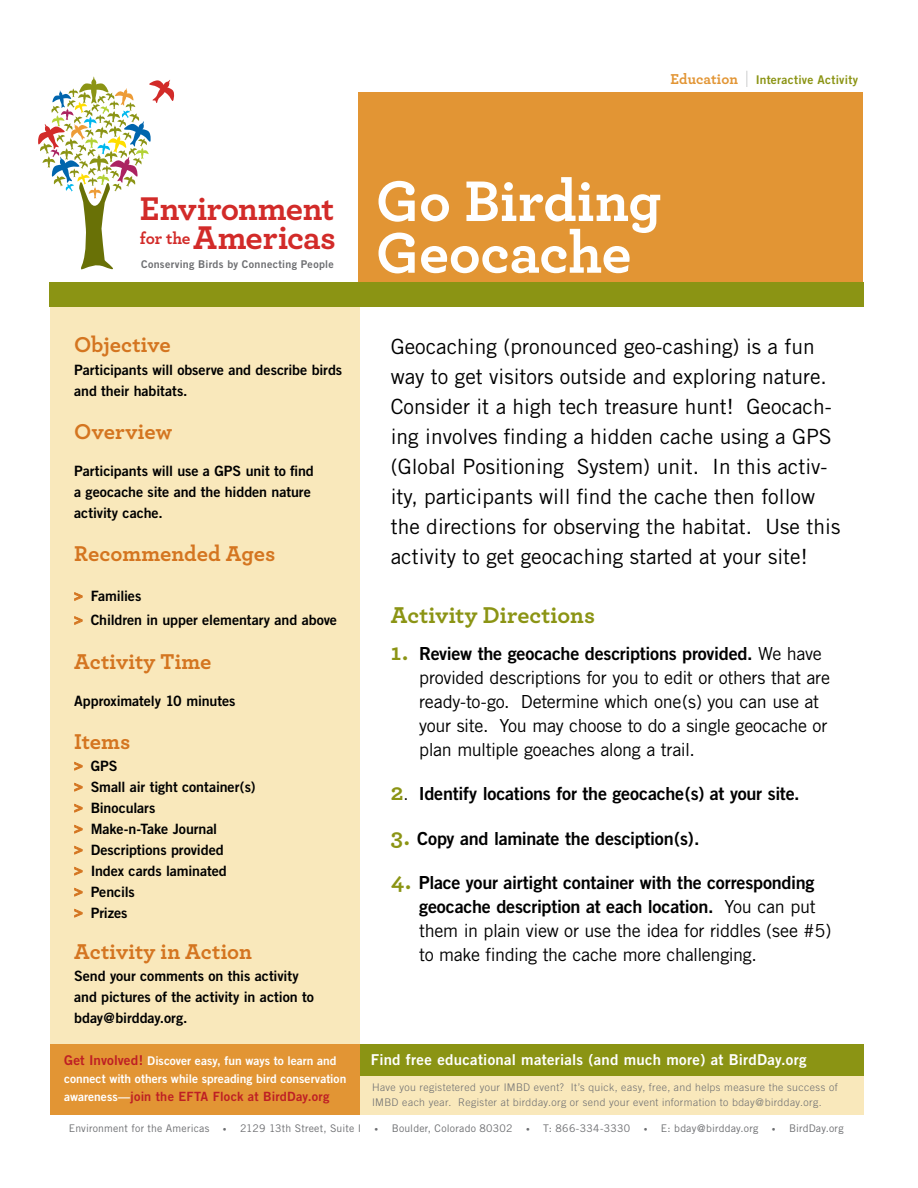
<style>
.page{position:relative;width:918px;height:1188px;background:#fff}
.page>*{position:absolute;margin:0;border:0;box-sizing:border-box;transform-origin:0 0}
.t1{font:700 60px/51.8px "Archer";letter-spacing:-.005em;color:#fff}
.t2{font:700 34.5px/29.7px "Archer";letter-spacing:-.025em;color:#d22b29}
.t3{font:700 24px "Archer";letter-spacing:.005em;color:#8b9414}
.t4{font:700 22.5px "Archer";color:#d47520}
.t5{font:21px/30px "Trade Gothic";color:#000}
.t6{font:18px/24px "Trade Gothic";letter-spacing:-.02em;color:#000}
.t7{font:18px/24px "Trade Gothic Bold Two";letter-spacing:-.015em;color:#000;text-align:right}
.t8{font:15px "Trade Gothic Bold Two";letter-spacing:.02em;color:#fff}
.t9{font:14.25px/21px "Trade Gothic Bold Two";letter-spacing:-.005em;color:#000}
.t10{font:12.75px "Trade Gothic Bold Two";letter-spacing:.02em;color:#be1f24}
.t11{font:12px/18px "Trade Gothic Bold Two";color:#fff}
.t12{font:12px "Trade Gothic Bold Two";letter-spacing:.02em;color:#8b9414}
.t13{font:10.65px "Trade Gothic Bold Two";letter-spacing:.03em;color:#6d6e71}
.t14{font:300 10.5px/15px "Trade Gothic";letter-spacing:.035em;color:#6d6e71}
.t15{font:10.5px "Trade Gothic";letter-spacing:.02em;color:#6d6e71}
.s1{font-family:"Archer";font-weight:700;font-size:15px;color:#e29534}
.s2{font-family:"Trade Gothic";font-weight:300;font-size:22.5px;color:#6d6e71}
.s3{font-size:17.25px}
.s4{color:#d47520}
.s5{font-size:13.5px;color:#be1f24}
.s6{font-size:12px;color:#fff}
.s7{font-family:"Archer";font-weight:700;font-size:24px;color:#8b9414}
.s8{font-family:"Trade Gothic"}
.s9{font-family:"Trade Gothic";font-size:16.5px}
.s10{font-size:7.5px}
</style>
<div class="page">
<div style="left:358px;top:92px;width:504px;height:202px;background:#e29534"></div>
<div style="left:359px;top:1075px;width:505px;height:40px;background:#f9e8bb"></div>
<div style="left:50px;top:307px;width:309px;height:796px;background:#f9e8bb"></div>
<svg style="left:74px;top:592px;width:9px;height:9px"></svg>
<svg style="left:74px;top:616px;width:9px;height:9px"></svg>
<svg style="left:74px;top:761px;width:9px;height:10px"></svg>
<svg style="left:74px;top:782px;width:9px;height:10px"></svg>
<svg style="left:74px;top:803px;width:9px;height:10px"></svg>
<svg style="left:74px;top:824px;width:9px;height:10px"></svg>
<svg style="left:74px;top:845px;width:9px;height:10px"></svg>
<svg style="left:74px;top:866px;width:9px;height:10px"></svg>
<svg style="left:74px;top:887px;width:9px;height:10px"></svg>
<svg style="left:74px;top:908px;width:9px;height:10px"></svg>
<div style="left:359px;top:1044px;width:505px;height:31px;background:#8b9414"></div>
<div style="left:50px;top:282px;width:814px;height:25px;background:#8b9414"></div>
<div style="left:50px;top:1044px;width:309px;height:70px;background:#e29534"></div>
<svg style="left:38px;top:77px;width:136px;height:192px"></svg>
<p class="t12" style="left:670px;top:72px;width:189px"><span class="s1">Education</span> <span class="s2">l</span> Interactive Activity</p>
<h2 class="t2" style="left:140px;top:191px;width:198px">Environment <span class="s3">for the</span> Americas</h2>
<p class="t13" style="left:141px;top:257px;width:194px">Conserving Birds by Connecting People</p>
<h3 class="t4" style="left:74px;top:327px;width:98px">Objective</h3>
<p class="t9" style="left:74px;top:359px;width:270px">Participants will observe and describe birds and their habitats.</p>
<h3 class="t4" style="left:74px;top:414px;width:100px">Overview</h3>
<p class="t9" style="left:74px;top:460px;width:241px">Participants will use a GPS unit to find a geocache site and the hidden nature activity cache.</p>
<h3 class="t4" style="left:74px;top:536px;width:203px">Recommended Ages</h3>
<p class="t9" style="left:74px;top:584px;width:264px;line-height:24px"><span class="s4">&gt;</span> Families<br><span class="s4">&gt;</span> Children in upper elementary and above</p>
<h3 class="t4" style="left:74px;top:643px;width:139px">Activity Time</h3>
<p class="t9" style="left:74px;top:690px;width:163px">Approximately 10 minutes</p>
<h3 class="t4" style="left:74px;top:724px;width:58px">Items</h3>
<p class="t9" style="left:74px;top:755px;width:183px"><span class="s4">&gt;</span> GPS<br><span class="s4">&gt;</span> Small air tight container(s) <span class="s4">&gt;</span> Binoculars<br><span class="s4">&gt;</span> Make-n-Take Journal<br><span class="s4">&gt;</span> Descriptions provided<br><span class="s4">&gt;</span> Index cards laminated<br><span class="s4">&gt;</span> Pencils<br><span class="s4">&gt;</span> Prizes</p>
<h3 class="t4" style="left:74px;top:933px;width:179px">Activity in Action</h3>
<p class="t9" style="left:74px;top:965px;width:241px">Send your comments on this activity and pictures of the activity in action to bday@birdday.org.</p>
<p class="t11" style="left:64px;top:1051px;width:284px"><span class="s5">Get Involved!</span> Discover easy, fun ways to learn and connect with others while spreading bird conservation</p>
<p class="t10" style="left:64px;top:1088px;width:267px"><span class="s6">awareness—</span>join the EFTA Flock at BirdDay.org</p>
<h1 class="t1" style="left:376px;top:171px;width:287px">Go Birding<br>Geocache</h1>
<p class="t5" style="left:391px;top:331px;width:451px">Geocaching (pronounced geo-cashing) is a fun way to get visitors outside and exploring nature.<br>Consider it a high tech treasure hunt! Geocach&shy;ing involves finding a hidden cache using a GPS (Global Positioning System) unit. In this activ&shy;ity, participants will find the cache then follow the directions for observing the habitat. Use this activity to get geocaching started at your site!</p>
<h3 class="t3" style="left:391px;top:596px;width:206px">Activity Directions</h3>
<p class="t7" style="left:391px;top:641px;width:433px"><span class="s7">1.</span> Review the geocache descriptions provided. <span class="s8">We have</span></p>
<p class="t6" style="left:419px;top:665px;width:412px">provided descriptions for you to edit or others that are ready-to-go. Determine which one(s) you can use at your site. You may choose to do a single geocache or plan multiple goeaches along a trail.</p>
<p class="t7" style="left:391px;top:782px;width:410px"><span class="s7">2</span><span class="s9">.</span> Identify locations for the geocache(s) at your site.</p>
<p class="t7" style="left:391px;top:826px;width:310px"><span class="s7">3.</span> Copy and laminate the desciption(s).</p>
<p class="t7" style="left:391px;top:870px;width:427px"><span class="s7">4.</span> Place your airtight container with the corresponding geocache description at each location. <span class="s8">You can put</span></p>
<p class="t6" style="left:419px;top:918px;width:414px">them in plain view or use the idea for riddles (see #5) to make finding the cache more challenging.</p>
<p class="t8" style="left:371px;top:1051px;width:437px">Find free educational materials (and much more) at BirdDay.org</p>
<p class="t14" style="left:372px;top:1080px;width:467px">Have you registetered your IMBD event? It’s quick, easy, free, and helps measure the success of<br>IMBD each year. Register at birdday.org or send your event information to bday@birdday.org.</p>
<p class="t15" style="left:69px;top:1122px;width:142px">Environment for the Americas</p>
<p class="t15" style="left:223px;top:1122px;width:140px"><span class="s10">•</span> 2129 13th Street, Suite I</p>
<p class="t15" style="left:375px;top:1122px;width:139px"><span class="s10">•</span> Boulder, Colorado 80302</p>
<p class="t15" style="left:526px;top:1122px;width:106px"><span class="s10">•</span> T: 866-334-3330</p>
<p class="t15" style="left:644px;top:1122px;width:116px"><span class="s10">•</span> E: bday@birdday.org</p>
<p class="t15" style="left:772px;top:1122px;width:73px"><span class="s10">•</span> BirdDay.org</p>
</div>
